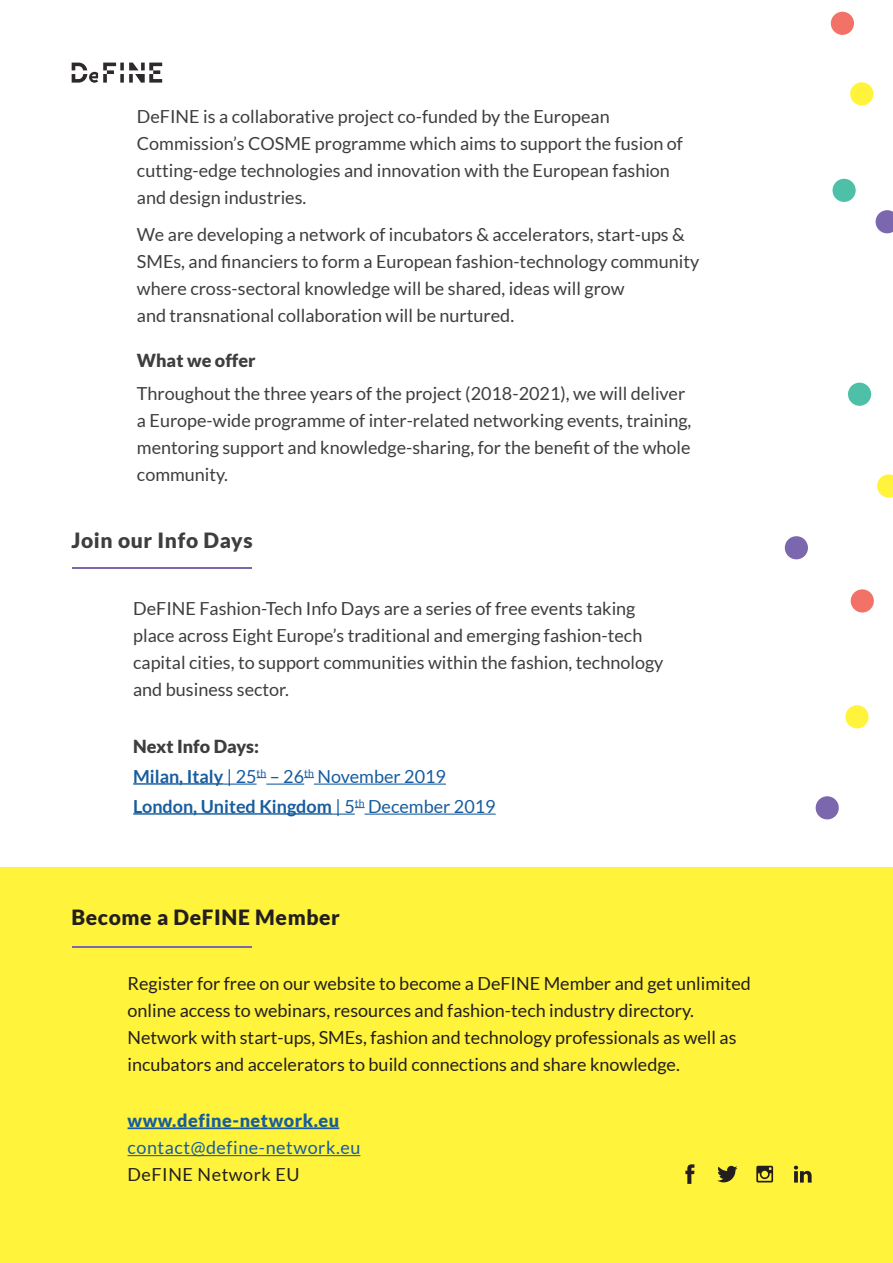
<style>
.page{position:relative;width:893px;height:1263px;background:#fff}
.page>*{position:absolute;margin:0;border:0;box-sizing:border-box;transform-origin:0 0}
.t1{font:900 21px "Lato";letter-spacing:.03em;color:#231f20}
.t2{font:900 21px "Lato";letter-spacing:.03em;color:#3e3e3f}
.t3{font:18px/27px "Lato";color:#3e3e3f}
.t4{font:18px/27px "Lato";color:#231f20}
.t5{font:700 18px "Lato";color:#175d9e}
.t6{font:18px "Lato";color:#175d9e}
.t7{font:18px "Lato";letter-spacing:.03em;color:#175d9e}
.t8{font:900 18px "Lato";color:#3e3e3f}
.t9{font:900 18px "Lato";letter-spacing:.03em;color:#175d9e}
.t10{font:18px "Lato";letter-spacing:.03em;color:#231f20}
.s1{font-weight:700}
.s2{font-weight:400}
</style>
<div class="page">
<div style="left:851px;top:589px;width:23px;height:23px;background:#f27267;border-radius:50%"></div>
<div style="left:831px;top:12px;width:23px;height:23px;background:#f27267;border-radius:50%"></div>
<svg style="left:876px;top:210px;width:17px;height:23px"></svg>
<svg style="left:877px;top:474px;width:16px;height:24px"></svg>
<svg style="left:815px;top:796px;width:24px;height:24px"></svg>
<div style="left:850px;top:82px;width:23px;height:23px;background:#fff33c;border-radius:50%"></div>
<div style="left:785px;top:536px;width:23px;height:23px;background:#7b67ae;border-radius:50%"></div>
<div style="left:832px;top:179px;width:24px;height:23px;background:#4ec0a8;border-radius:50%"></div>
<svg style="left:845px;top:705px;width:24px;height:24px"></svg>
<div style="left:848px;top:383px;width:23px;height:23px;background:#4ec0a8;border-radius:50%"></div>
<div style="left:0;top:867px;width:893px;height:396px;background:#fff33c"></div>
<svg style="left:685px;top:1164px;width:9px;height:20px"></svg>
<svg style="left:717px;top:1166px;width:20px;height:16px"></svg>
<svg style="left:756px;top:1166px;width:17px;height:16px"></svg>
<svg style="left:794px;top:1165px;width:18px;height:17px"></svg>
<hr style="left:73px;top:947px;width:179px;height:1px;background:#7b67ae">
<hr style="left:73px;top:567px;width:179px;height:1px;background:#7b67ae">
<svg style="left:72px;top:63px;width:90px;height:20px"></svg>
<hr style="left:133px;top:783px;width:90px;height:2px;background:#175d9e">
<hr style="left:223px;top:783px;width:34px;height:2px;background:#175d9e">
<hr style="left:266px;top:783px;width:38px;height:2px;background:#175d9e">
<hr style="left:314px;top:783px;width:132px;height:2px;background:#175d9e">
<hr style="left:133px;top:813px;width:199px;height:2px;background:#175d9e">
<hr style="left:332px;top:813px;width:23px;height:2px;background:#175d9e">
<hr style="left:365px;top:813px;width:131px;height:2px;background:#175d9e">
<hr style="left:128px;top:1127px;width:211px;height:2px;background:#175d9e">
<hr style="left:128px;top:1155px;width:232px;height:1px;background:#175d9e">
<p class="t3" style="left:137px;top:103px;width:547px">DeFINE is a collaborative project co-funded by the European Commission’s COSME programme which aims to support the fusion of cutting-edge technologies and innovation with the European fashion and design industries.</p>
<p class="t3" style="left:137px;top:221px;width:564px">We are developing a network of incubators &amp; accelerators, start-ups &amp;<br>SMEs, and financiers to form a European fashion-technology community</p>
<p class="t3" style="left:137px;top:275px;width:489px">where cross-sectoral knowledge will be shared, ideas will grow</p>
<p class="t3" style="left:137px;top:302px;width:379px">and transnational collaboration will be nurtured.</p>
<p class="t8" style="left:137px;top:350px;width:120px">What we offer</p>
<p class="t3" style="left:137px;top:380px;width:556px">Throughout the three years of the project (2018-2021), we will deliver a Europe-wide programme of inter-related networking events, training, mentoring support and knowledge-sharing, for the benefit of the whole community.</p>
<p class="t2" style="left:71px;top:528px;width:183px">Join our Info Days</p>
<p class="t3" style="left:133px;top:595px;width:532px">DeFINE Fashion-Tech Info Days are a series of free events taking place across Eight Europe’s traditional and emerging fashion-tech capital cities, to support communities within the fashion, technology and business sector.</p>
<p class="t8" style="left:133px;top:736px;width:128px">Next Info Days:</p>
<p class="t6" style="left:133px;top:766px;width:314px"><span class="s1">Milan, Italy</span> | 25<sup>th</sup> – 26<sup>th</sup> November 2019</p>
<p class="t5" style="left:133px;top:796px;width:364px">London, United Kingdom <span class="s2">| 5</span><sup>th</sup> <span class="s2">December 2019</span></p>
<p class="t1" style="left:71px;top:904px;width:270px">Become a DeFINE Member</p>
<p class="t4" style="left:128px;top:969px;width:625px">Register for free on our website to become a DeFINE Member and get unlimited online access to webinars, resources and fashion-tech industry directory.</p>
<p class="t4" style="left:128px;top:1023px;width:610px">Network with start-ups, SMEs, fashion and technology professionals as well as incubators and accelerators to build connections and share knowledge.</p>
<p class="t9" style="left:128px;top:1110px;width:213px">www.define-network.eu</p>
<p class="t7" style="left:128px;top:1138px;width:234px">contact@define-network.eu</p>
<p class="t10" style="left:128px;top:1165px;width:174px">DeFINE Network EU</p>
</div>
